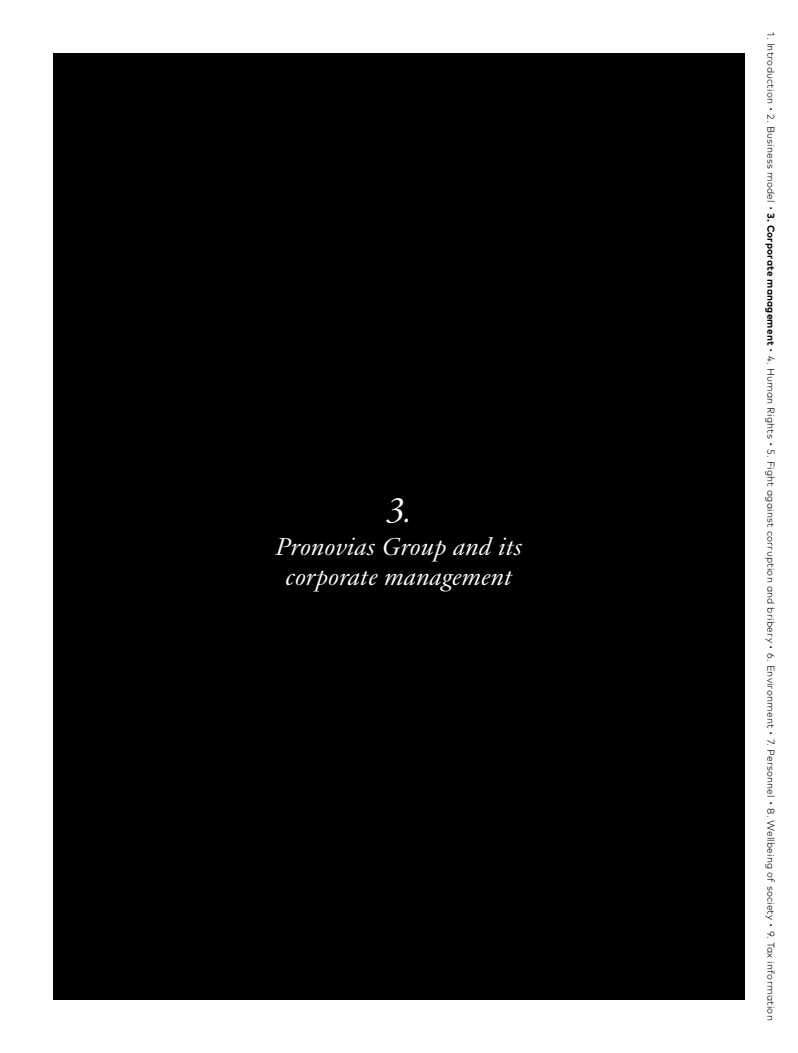
<style>
.page{position:relative;width:798px;height:1053px;background:#fff}
.page>*{position:absolute;margin:0;border:0;box-sizing:border-box;transform-origin:0 0}
.t1{font:italic 35px "J Jannon";color:#fff}
.t2{font:italic 25px/30px "J Jannon";letter-spacing:.02em;color:#fff;text-align:center}
.t3{font:300 10px "Mark Pro";letter-spacing:.02em;color:#000}
.s1{font-weight:700}
</style>
<div class="page">
<div style="left:53px;top:53px;width:691px;height:946px;background:#000"></div>
<h1 class="t1" style="left:386px;top:483px;width:26px">3.</h1>
<h2 class="t2" style="left:276px;top:532px;width:247px">Pronovias Group and its corporate management</h2>
<p class="t3" style="left:778px;top:32px;width:989px;rotate:90deg">1. Introduction • 2. Business model • <span class="s1">3. Corporate management</span> • 4. Human Rights • 5. Fight against corruption and bribery • 6. Environment • 7. Personnel • 8. Wellbeing of society • 9. Tax information</p>
</div>
